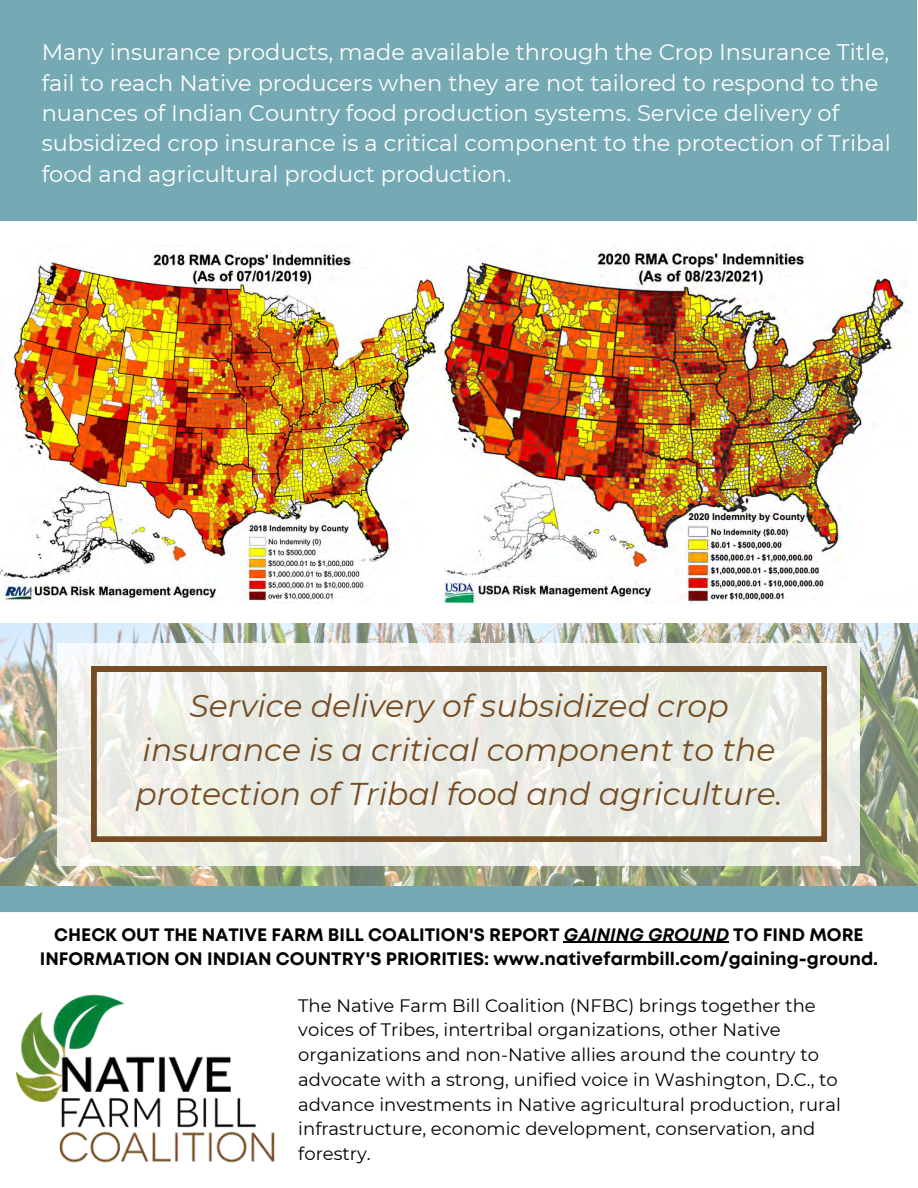
<style>
.page{position:relative;width:918px;height:1188px;background:#fff}
.page>*{position:absolute;margin:0;border:0;box-sizing:border-box;transform-origin:0 0}
.t1{font:italic 31.5px/43.8px "Montserrat";color:#754c24;text-align:center}
.t2{font:22.5px/30.3px "Montserrat";color:#fff}
.t3{font:18px/24.8px "Montserrat";color:#000}
.t4{font:700 18px/24.8px "Mont";color:#000;text-align:center}
.s1{font-style:italic}
</style>
<div class="page">
<img style="left:0;top:624px;width:918px;height:262px">
<div style="left:0;top:886px;width:918px;height:26px;background:#75a9b3"></div>
<svg style="left:58px;top:644px;width:802px;height:221px"></svg>
<svg style="left:91px;top:666px;width:736px;height:176px;background:#dedbd1"></svg>
<img style="left:0;top:245px;width:445px;height:358px">
<div style="left:0;top:0;width:917px;height:221px;background:#75a9b3"></div>
<img style="left:445px;top:245px;width:463px;height:358px">
<img style="left:15px;top:994px;width:260px;height:169px">
<hr style="left:564px;top:942px;width:165px;height:1px;background:#000">
<p class="t2" style="left:42px;top:37px;width:851px">Many insurance products, made available through the Crop Insurance Title, fail to reach Native producers when they are not tailored to respond to the nuances of Indian Country food production systems. Service delivery of subsidized crop insurance is a critical component to the protection of Tribal food and agricultural product production.</p>
<h1 class="t1" style="left:136px;top:684px;width:648px">Service delivery of subsidized crop insurance is a critical component to the protection of Tribal food and agriculture.</h1>
<p class="t4" style="left:40px;top:923px;width:840px">CHECK OUT THE NATIVE FARM BILL COALITION'S REPORT <span class="s1">GAINING GROUND</span> TO FIND MORE<br>INFORMATION ON INDIAN COUNTRY'S PRIORITIES: www.nativefarmbill.com/gaining-ground.</p>
<p class="t3" style="left:298px;top:993px;width:544px">The Native Farm Bill Coalition (NFBC) brings together the voices of Tribes, intertribal organizations, other Native organizations and non-Native allies around the country to advocate with a strong, unified voice in Washington, D.C., to advance investments in Native agricultural production, rural infrastructure, economic development, conservation, and forestry.</p>
</div>
